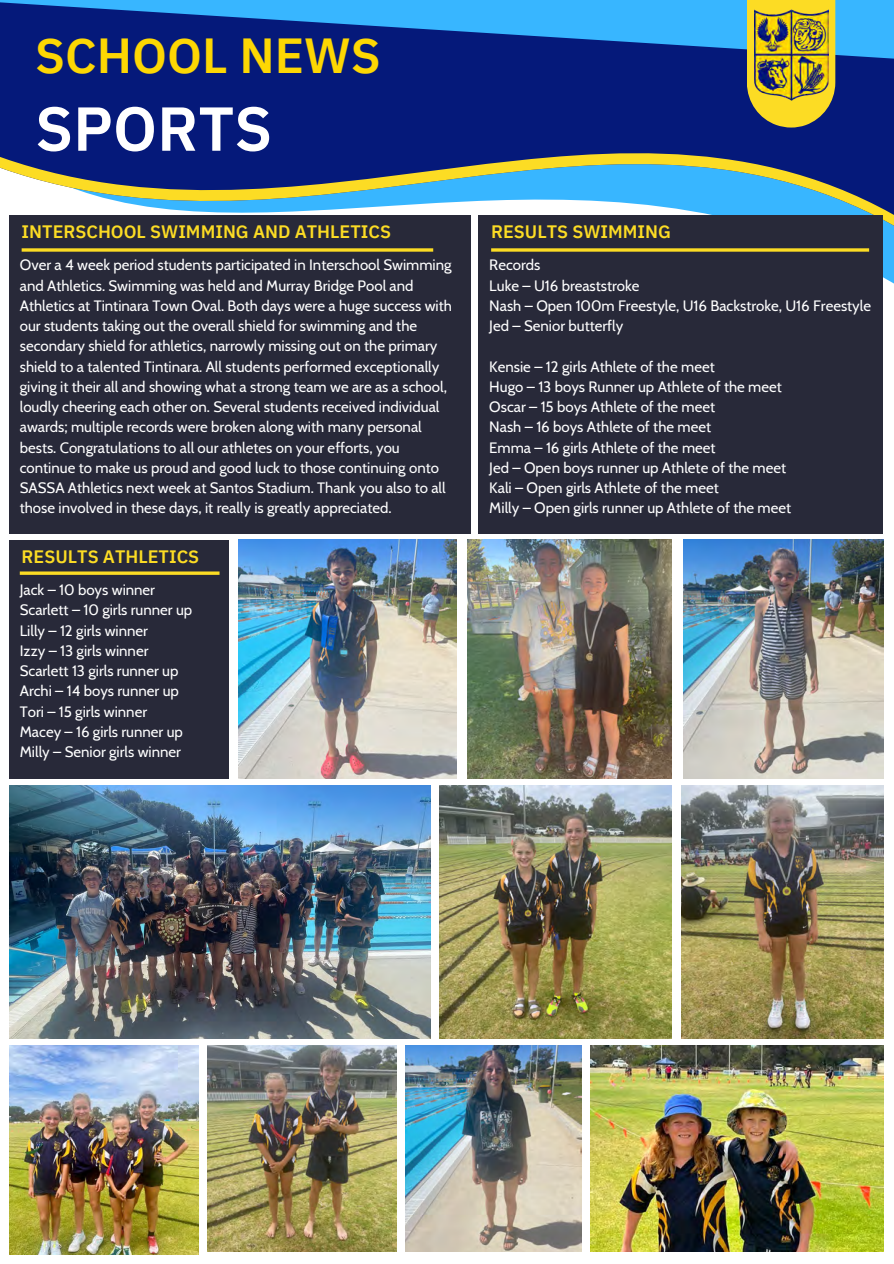
<style>
.page{position:relative;width:894px;height:1264px;background:#fff}
.page>*{position:absolute;margin:0;border:0;box-sizing:border-box;transform-origin:0 0}
.t1{font:600 61.95px "IBM Plex Sans Thai";color:#fff}
.t2{font:600 49.05px "IBM Plex Sans Thai";color:#fdd703}
.t3{font:600 18px "IBM Plex Sans Thai";color:#fcdc24}
.t4{font:15px/20.2px "Cabin";color:#fff}
</style>
<div class="page">
<svg style="left:0;top:0;width:893px;height:334px;background:#2c549b"></svg>
<svg style="left:746px;top:0;width:89px;height:127px;background:#c8b437"></svg>
<img style="left:753px;top:9px;width:75px;height:91px">
<div style="left:9px;top:215px;width:461px;height:318px;background:#282939"></div>
<svg style="left:22px;top:248px;width:411px;height:4px;background:#dac027"></svg>
<div style="left:478px;top:215px;width:404px;height:318px;background:#282939"></div>
<svg style="left:491px;top:248px;width:377px;height:4px;background:#dabf27"></svg>
<div style="left:9px;top:540px;width:219px;height:238px;background:#282939"></div>
<svg style="left:20px;top:571px;width:199px;height:4px"></svg>
<img style="left:9px;top:1045px;width:189px;height:209px">
<img style="left:439px;top:785px;width:232px;height:253px">
<img style="left:681px;top:785px;width:202px;height:253px">
<img style="left:207px;top:1045px;width:189px;height:206px">
<img style="left:9px;top:785px;width:421px;height:253px">
<img style="left:467px;top:540px;width:204px;height:238px">
<img style="left:405px;top:1045px;width:176px;height:206px">
<img style="left:238px;top:540px;width:218px;height:238px">
<img style="left:683px;top:540px;width:200px;height:238px">
<img style="left:590px;top:1045px;width:293px;height:206px">
<p class="t2" style="left:35px;top:27px;width:347px">SCHOOL NEWS</p>
<p class="t1" style="left:35px;top:93px;width:238px">SPORTS</p>
<p class="t3" style="left:22px;top:221px;width:371px">INTERSCHOOL SWIMMING AND ATHLETICS</p>
<p class="t4" style="left:20px;top:255px;width:433px">Over a 4 week period students participated in Interschool Swimming and Athletics. Swimming was held and Murray Bridge Pool and Athletics at Tintinara Town Oval. Both days were a huge success with our students taking out the overall shield for swimming and the secondary shield for athletics, narrowly missing out on the primary shield to a talented Tintinara. All students performed exceptionally giving it their all and showing what a strong team we are as a school, loudly cheering each other on. Several students received individual awards; multiple records were broken along with many personal bests. Congratulations to all our athletes on your efforts, you continue to make us proud and good luck to those continuing onto SASSA Athletics next week at Santos Stadium. Thank you also to all those involved in these days, it really is greatly appreciated.</p>
<p class="t3" style="left:22px;top:546px;width:179px">RESULTS ATHLETICS</p>
<p class="t4" style="left:20px;top:579px;width:137px">Jack – 10 boys winner</p>
<p class="t4" style="left:20px;top:600px;width:174px">Scarlett – 10 girls runner up</p>
<p class="t4" style="left:20px;top:620px;width:130px">Lilly – 12 girls winner</p>
<p class="t4" style="left:20px;top:640px;width:130px">Izzy – 13 girls winner</p>
<p class="t4" style="left:20px;top:660px;width:160px">Scarlett 13 girls runner up</p>
<p class="t4" style="left:20px;top:681px;width:161px">Archi – 14 boys runner up</p>
<p class="t4" style="left:20px;top:701px;width:129px">Tori – 15 girls winner</p>
<p class="t4" style="left:20px;top:721px;width:164px">Macey – 16 girls runner up</p>
<p class="t4" style="left:20px;top:741px;width:163px">Milly – Senior girls winner</p>
<p class="t3" style="left:491px;top:221px;width:181px">RESULTS SWIMMING</p>
<p class="t4" style="left:489px;top:255px;width:53px">Records</p>
<p class="t4" style="left:489px;top:275px;width:152px">Luke – U16 breaststroke</p>
<p class="t4" style="left:489px;top:295px;width:383px">Nash – Open 100m Freestyle, U16 Backstroke, U16 Freestyle</p>
<h3 class="t4" style="left:489px;top:315px;width:135px">Jed – Senior butterfly</h3>
<p class="t4" style="left:489px;top:356px;width:227px">Kensie – 12 girls Athlete of the meet</p>
<p class="t4" style="left:489px;top:376px;width:294px">Hugo – 13 boys Runner up Athlete of the meet</p>
<p class="t4" style="left:489px;top:396px;width:227px">Oscar – 15 boys Athlete of the meet</p>
<p class="t4" style="left:489px;top:417px;width:223px">Nash – 16 boys Athlete of the meet</p>
<p class="t4" style="left:489px;top:437px;width:228px">Emma – 16 girls Athlete of the meet</p>
<p class="t4" style="left:489px;top:457px;width:298px">Jed – Open boys runner up Athlete of the meet</p>
<p class="t4" style="left:489px;top:477px;width:231px">Kali – Open girls Athlete of the meet</p>
<p class="t4" style="left:489px;top:498px;width:303px">Milly – Open girls runner up Athlete of the meet</p>
</div>
